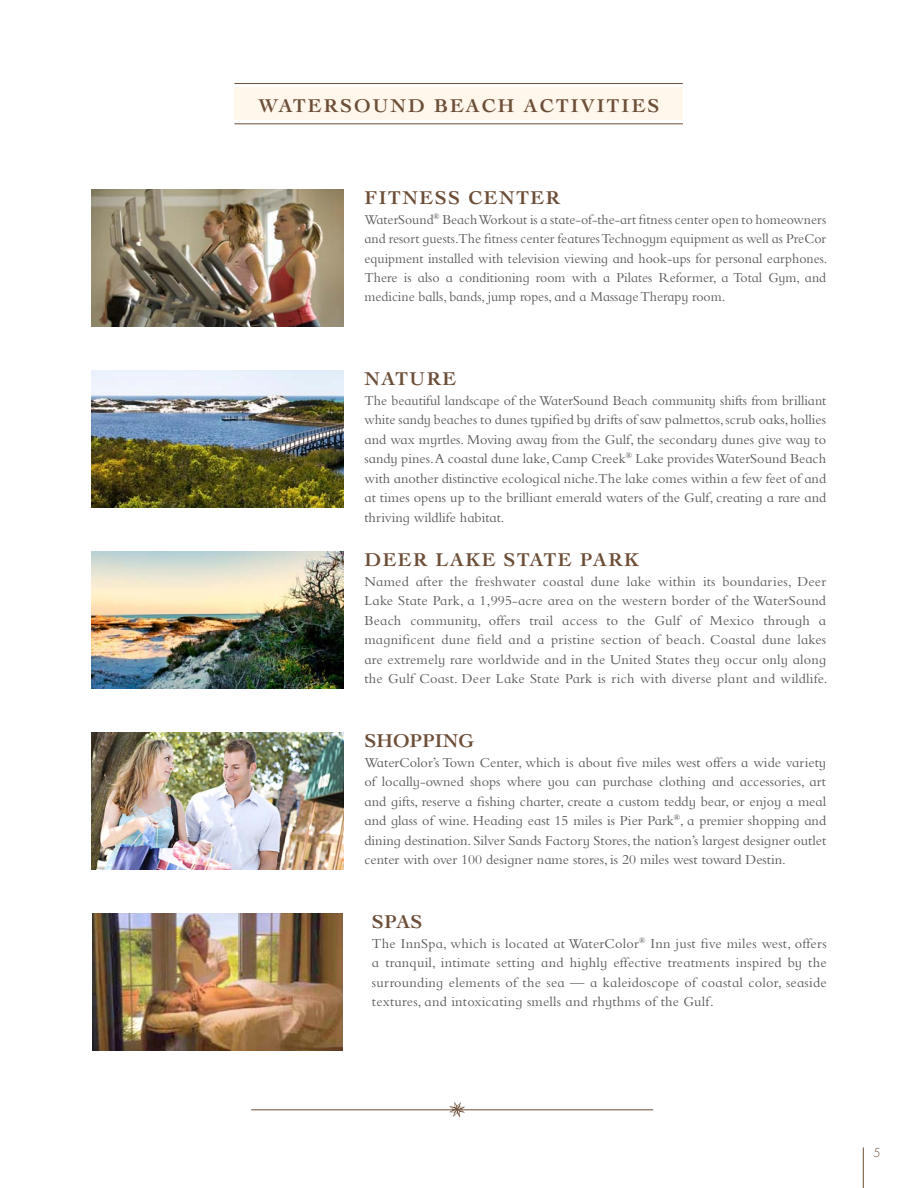
<style>
.page{position:relative;width:918px;height:1188px;background:#fff}
.page>*{position:absolute;margin:0;border:0;box-sizing:border-box;transform-origin:0 0}
.t1{font:700 19.5px "Cochin";letter-spacing:.08em;color:#6d4e38}
.t2{font:700 19.5px "Cochin";letter-spacing:.11em;color:#6d4e38}
.t3{font:700 19.5px "Cochin";color:#6c4d38}
.t4{font:14.25px/19.5px "Bembo MT Schlbk";color:#58595b;text-align:justify}
.t5{font:300 12px "Futura";color:#6c4d38}
</style>
<div class="page">
<div style="left:234px;top:87px;width:449px;height:33px;background:#fff7eb"></div>
<hr style="left:234px;top:123px;width:449px;height:1px;background:#6d4e38">
<hr style="left:234px;top:83px;width:449px;height:1px;background:#6d4e38">
<hr style="left:251px;top:1109px;width:402px;height:1px;background:#6d4e38">
<svg style="left:449px;top:1102px;width:16px;height:16px"></svg>
<img style="left:92px;top:189px;width:251px;height:137px">
<hr style="left:863px;top:1148px;width:1px;height:40px;background:#6c4d38">
<img style="left:92px;top:370px;width:251px;height:138px">
<img style="left:92px;top:552px;width:251px;height:137px">
<img style="left:92px;top:733px;width:251px;height:137px">
<img style="left:93px;top:914px;width:250px;height:137px">
<h1 class="t2" style="left:258px;top:94px;width:403px">WATERSOUND BEACH ACTIVITIES</h1>
<h1 class="t1" style="left:364px;top:186px;width:29px">FITNESS</h1>
<h1 class="t1" style="left:468px;top:186px;width:32px">CENTER</h1>
<p class="t4" style="left:364px;top:209px;width:465px">WaterSound<sup>®</sup> Beach Workout is a state-of-the-art fitness center open to homeowners and resort guests.The fitness center features Technogym equipment as well as PreCor equipment installed with television viewing and hook-ups for personal earphones.<br>There is also a conditioning room with a Pilates Reformer, a Total Gym, and medicine balls, bands, jump ropes, and a Massage Therapy room.</p>
<h1 class="t1" style="left:364px;top:367px;width:93px">NATURE</h1>
<p class="t4" style="left:364px;top:390px;width:463px">The beautiful landscape of the WaterSound Beach community shifts from brilliant white sandy beaches to dunes typified by drifts of saw palmettos, scrub oaks, hollies and wax myrtles. Moving away from the Gulf, the secondary dunes give way to sandy pines. A coastal dune lake, Camp Creek<sup>®</sup> Lake provides WaterSound Beach with another distinctive ecological niche.The lake comes within a few feet of and at times opens up to the brilliant emerald waters of the Gulf, creating a rare and thriving wildlife habitat.</p>
<h1 class="t1" style="left:364px;top:548px;width:276px">DEER LAKE STATE PARK</h1>
<p class="t4" style="left:364px;top:571px;width:465px">Named after the freshwater coastal dune lake within its boundaries, Deer Lake State Park, a 1,995-acre area on the western border of the WaterSound Beach community, offers trail access to the Gulf of Mexico through a magnificent dune field and a pristine section of beach. Coastal dune lakes are extremely rare worldwide and in the United States they occur only along the Gulf Coast. Deer Lake State Park is rich with diverse plant and wildlife.</p>
<h1 class="t1" style="left:364px;top:729px;width:27px">SHOPPING</h1>
<p class="t4" style="left:364px;top:752px;width:463px">WaterColor’s Town Center, which is about five miles west offers a wide variety of locally-owned shops where you can purchase clothing and accessories, art and gifts, reserve a fishing charter, create a custom teddy bear, or enjoy a meal and glass of wine. Heading east 15 miles is Pier Park<sup>®</sup>, a premier shopping and dining destination. Silver Sands Factory Stores, the nation’s largest designer outlet center with over 100 designer name stores, is 20 miles west toward Destin.</p>
<h1 class="t3" style="left:372px;top:910px;width:26px">SPAS</h1>
<p class="t4" style="left:372px;top:933px;width:456px">The InnSpa, which is located at WaterColor<sup>®</sup> Inn just five miles west, offers a tranquil, intimate setting and highly effective treatments inspired by the surrounding elements of the sea — a kaleidoscope of coastal color, seaside textures, and intoxicating smells and rhythms of the Gulf.</p>
<p class="t5" style="left:873px;top:1145px;width:9px">5</p>
</div>
